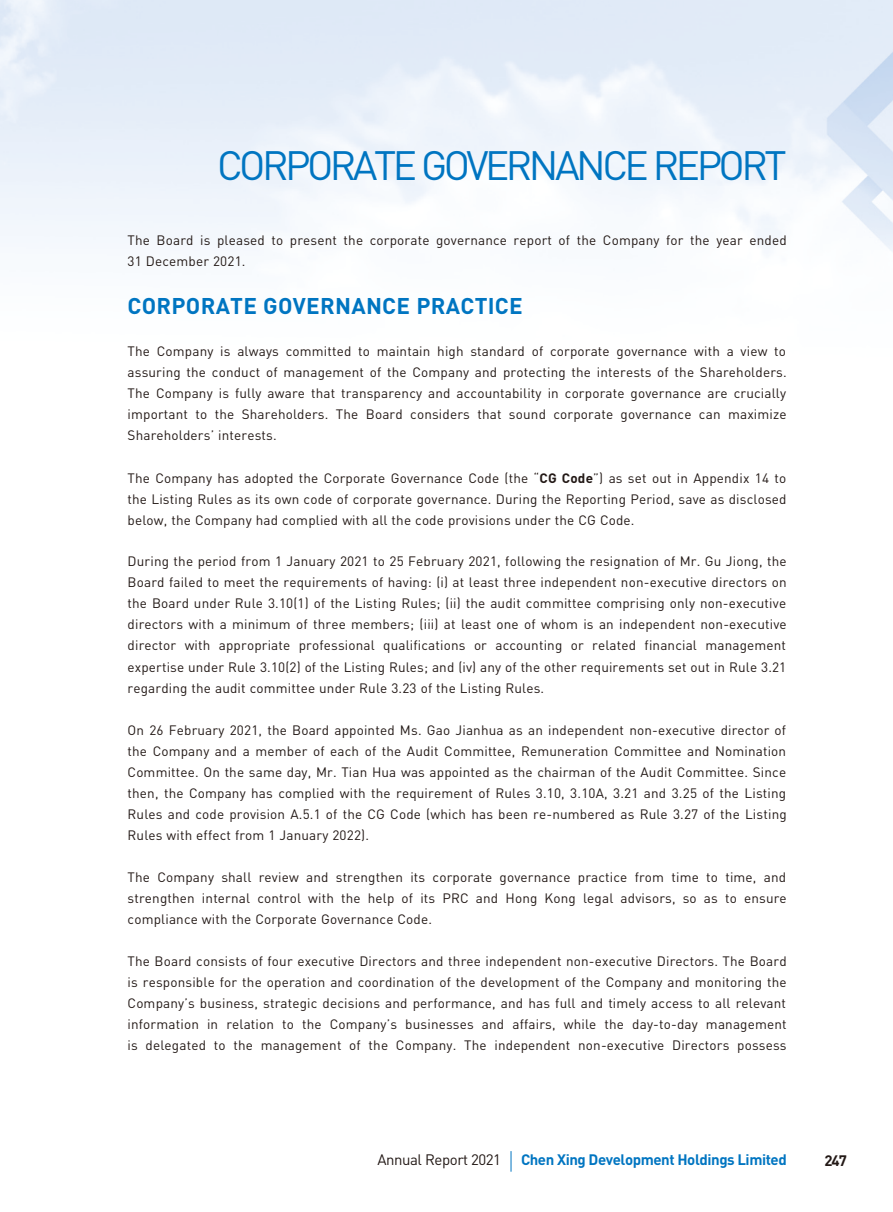
<style>
.page{position:relative;width:893px;height:1212px;background:#fff}
.page>*{position:absolute;margin:0;border:0;box-sizing:border-box;transform-origin:0 0}
.t1{font:40.5px "DIN";letter-spacing:-.09em;color:#0075c1}
.t2{font:700 22.5px "DIN";letter-spacing:.01em;color:#0075c1}
.t3{font:700 15px "DIN";letter-spacing:-.03em;color:#0075c1}
.t4{font:15px "DIN";letter-spacing:-.03em;color:#231916}
.t5{font:700 15px "DIN";color:#231916}
.t6{font:13.5px/21px "DIN";letter-spacing:.01em;color:#231916;text-align:justify}
.s1{font-weight:700}
</style>
<div class="page">
<svg style="left:511px;top:1151px;width:1px;height:21px"></svg>
<h1 class="t1" style="left:217px;top:140px;width:571px">CORPORATE GOVERNANCE REPORT</h1>
<p class="t6" style="left:128px;top:230px;width:661px">The Board is pleased to present the corporate governance report of the Company for the year ended<br>31 December 2021.</p>
<h2 class="t2" style="left:128px;top:291px;width:397px">CORPORATE GOVERNANCE PRACTICE</h2>
<p class="t6" style="left:128px;top:341px;width:661px">The Company is always committed to maintain high standard of corporate governance with a view to assuring the conduct of management of the Company and protecting the interests of the Shareholders.<br>The Company is fully aware that transparency and accountability in corporate governance are crucially important to the Shareholders. The Board considers that sound corporate governance can maximize Shareholders’ interests.</p>
<p class="t6" style="left:128px;top:467px;width:660px">The Company has adopted the Corporate Governance Code (the “<span class="s1">CG Code</span>”) as set out in Appendix 14 to the Listing Rules as its own code of corporate governance. During the Reporting Period, save as disclosed below, the Company had complied with all the code provisions under the CG Code.</p>
<p class="t6" style="left:128px;top:551px;width:661px">During the period from 1 January 2021 to 25 February 2021, following the resignation of Mr. Gu Jiong, the Board failed to meet the requirements of having: (i) at least three independent non-executive directors on the Board under Rule 3.10(1) of the Listing Rules; (ii) the audit committee comprising only non-executive directors with a minimum of three members; (iii) at least one of whom is an independent non-executive director with appropriate professional qualifications or accounting or related financial management expertise under Rule 3.10(2) of the Listing Rules; and (iv) any of the other requirements set out in Rule 3.21 regarding the audit committee under Rule 3.23 of the Listing Rules.</p>
<p class="t6" style="left:128px;top:719px;width:661px">On 26 February 2021, the Board appointed Ms. Gao Jianhua as an independent non-executive director of the Company and a member of each of the Audit Committee, Remuneration Committee and Nomination Committee. On the same day, Mr. Tian Hua was appointed as the chairman of the Audit Committee. Since then, the Company has complied with the requirement of Rules 3.10, 3.10A, 3.21 and 3.25 of the Listing Rules and code provision A.5.1 of the CG Code (which has been re-numbered as Rule 3.27 of the Listing Rules with effect from 1 January 2022).</p>
<p class="t6" style="left:128px;top:866px;width:661px">The Company shall review and strengthen its corporate governance practice from time to time, and strengthen internal control with the help of its PRC and Hong Kong legal advisors, so as to ensure compliance with the Corporate Governance Code.</p>
<p class="t6" style="left:128px;top:950px;width:661px">The Board consists of four executive Directors and three independent non-executive Directors. The Board is responsible for the operation and coordination of the development of the Company and monitoring the Company’s business, strategic decisions and performance, and has full and timely access to all relevant information in relation to the Company’s businesses and affairs, while the day-to-day management is delegated to the management of the Company. The independent non-executive Directors possess</p>
<p class="t4" style="left:377px;top:1150px;width:125px">Annual Report 2021</p>
<p class="t3" style="left:521px;top:1150px;width:267px">Chen Xing Development Holdings Limited</p>
<p class="t5" style="left:824px;top:1150px;width:24px">247</p>
</div>
